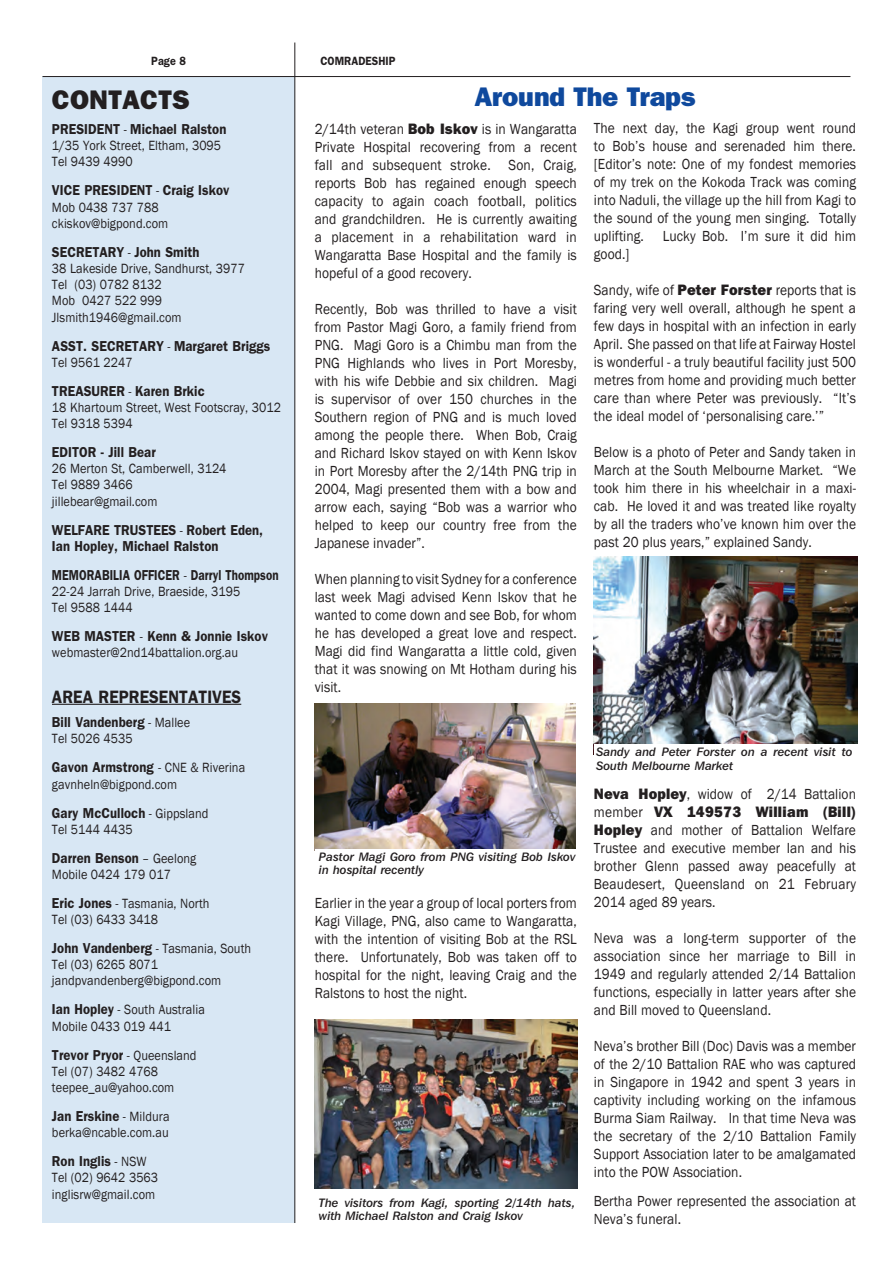
<style>
.page{position:relative;width:893px;height:1263px;background:#fff}
.page>*{position:absolute;margin:0;border:0;box-sizing:border-box;transform-origin:0 0}
.t1{font:800 27px "Franklin Gothic";letter-spacing:-.01em;color:#0f499d}
.t2{font:800 27px "Franklin Gothic";letter-spacing:.01em;color:#231f20}
.t3{font:600 18px "Franklin Gothic";color:#231f20;scale:.9 1}
.t4{font:15px/18px "Franklin Gothic";letter-spacing:.005em;color:#231f20;text-align:justify;scale:.9 1}
.t5{font:800 15px "Franklin Gothic IT Cby BT";letter-spacing:.025em;color:#231f20;scale:.95 1}
.t6{font:600 14.4px/16.2px "Franklin Gothic";letter-spacing:.005em;color:#231f20;scale:.9 1}
.t7{font:600 14.4px "Franklin Gothic";letter-spacing:.005em;color:#231f20;scale:.8 1}
.t8{font:13.8px/16.2px "Franklin Gothic";letter-spacing:.005em;color:#231f20;scale:.9 1}
.t9{font:12.15px/13.5px "Franklin Gothic IT Cby BT Med Ital";letter-spacing:.005em;color:#231f20}
.t10{font:600 12px "Franklin Gothic";letter-spacing:.005em;color:#231f20;scale:.9 1}
.s1{font-weight:400;font-size:13.8px}
.s2{font-family:"Franklin Gothic IT Cby BT";font-weight:800}
.s3{font-weight:600;font-size:14.4px}
.s4{font-family:"Franklin Gothic";font-weight:400}
</style>
<div class="page">
<img style="left:315px;top:704px;width:260px;height:145px">
<img style="left:315px;top:1019px;width:263px;height:170px">
<img style="left:594px;top:556px;width:264px;height:188px">
<div style="left:43px;top:77px;width:252px;height:1146px;background:#d8e7f4"></div>
<hr style="left:294px;top:43px;width:1px;height:1180px;background:#231f20">
<hr style="left:43px;top:76px;width:807px;height:1px;background:#231f20">
<hr style="left:52px;top:704px;width:189px;height:1px;background:#231f20">
<p class="t10" style="left:151px;top:54px;width:40px">Page 8</p>
<p class="t10" style="left:320px;top:54px;width:85px">COMRADESHIP</p>
<h1 class="t2" style="left:52px;top:84px;width:139px">CONTACTS</h1>
<p class="t6" style="left:52px;top:121px;width:19px">President</p>
<p class="t6" style="left:124px;top:121px;width:116px"><span class="s1">-</span> Michael Ralston</p>
<p class="t8" style="left:52px;top:138px;width:189px">1/35 York Street, Eltham, 3095<br>Tel 9439 4990</p>
<p class="t6" style="left:52px;top:182px;width:17px">Vice</p>
<p class="t6" style="left:84px;top:182px;width:19px">President</p>
<p class="t6" style="left:156px;top:182px;width:83px"><span class="s1">-</span> Craig Iskov</p>
<p class="t8" style="left:52px;top:199px;width:131px">Mob 0438 737 788 ckiskov@bigpond.com</p>
<p class="t6" style="left:52px;top:243px;width:19px">Secretar</p>
<p class="t6" style="left:117px;top:243px;width:94px">y <span class="s1">-</span> John Smith</p>
<p class="t8" style="left:52px;top:261px;width:216px">38 Lakeside Drive, Sandhurst, 3977<br>Tel (03) 0782 8132<br>Mob 0427 522 999<br>Jlsmith1946@gmail.com</p>
<p class="t6" style="left:52px;top:337px;width:63px">Asst. Secretar</p>
<p class="t6" style="left:156px;top:337px;width:128px">y <span class="s1">-</span> Margaret Briggs</p>
<p class="t8" style="left:52px;top:354px;width:91px">Tel 9561 2247</p>
<p class="t6" style="left:52px;top:382px;width:18px">Treas</p>
<p class="t6" style="left:92px;top:382px;width:20px">urer</p>
<p class="t6" style="left:129px;top:382px;width:86px"><span class="s1">-</span> Karen Brkic</p>
<p class="t8" style="left:52px;top:399px;width:256px">18 Khartoum Street, West Footscray, 3012<br>Tel 9318 5394</p>
<p class="t6" style="left:52px;top:444px;width:18px">Editor</p>
<p class="t6" style="left:101px;top:444px;width:62px">- Jill Bear</p>
<p class="t8" style="left:52px;top:461px;width:195px">26 Merton St, Camberwell, 3124<br>Tel 9889 3466 jillebear@gmail.com</p>
<p class="t6" style="left:52px;top:521px;width:47px">Welfare</p>
<p class="t6" style="left:114px;top:521px;width:37px">Trustees</p>
<h1 class="t1" style="left:475px;top:81px;width:222px">Around The Traps</h1>
<p class="t4" style="left:594px;top:119px;width:293px">The next day, the Kagi group went round to Bob’s house and serenaded him there. [Editor’s note: One of my fondest memories of my trek on the Kokoda Track was coming into Naduli, the village up the hill from Kagi to the sound of the young men singing. Totally uplifting.</p>
<p class="t4" style="left:315px;top:121px;width:293px">2/14th veteran <span class="s2">Bob Iskov</span> is in Wangaratta Private Hospital recovering from a recent fall and subsequent stroke. Son, Craig, reports Bob has regained enough speech capacity to again coach football, politics and grandchildren. He is currently awaiting a placement in a rehabilitation ward in Wangaratta Base Hospital and the family is hopeful of a good recovery.</p>
<p class="t4" style="left:315px;top:301px;width:293px">Recently, Bob was thrilled to have a visit from Pastor Magi Goro, a family friend from PNG. Magi Goro is a Chimbu man from the PNG Highlands who lives in Port Moresby, with his wife Debbie and six children. Magi is supervisor of over 150 churches in the Southern region of PNG and is much loved among the people there. When Bob, Craig and Richard Iskov stayed on with Kenn Iskov in Port Moresby after the 2/14th PNG trip in 2004, Magi presented them with a bow and arrow each, saying “Bob was a warrior who helped to keep our country free from the Japanese invader”.</p>
<p class="t4" style="left:315px;top:571px;width:293px">When planning to visit Sydney for a conference last week Magi advised Kenn Iskov that he wanted to come down and see Bob, for whom he has developed a great love and respect.<br>Magi did find Wangaratta a little cold, given that it was snowing on Mt Hotham during his visit.</p>
<p class="t4" style="left:663px;top:227px;width:216px">Lucky Bob. I’m sure it did him</p>
<p class="t4" style="left:594px;top:245px;width:41px">good.]</p>
<p class="t4" style="left:594px;top:281px;width:293px">Sandy, wife of <span class="s2">Peter Forster</span> reports that is faring very well overall, although he spent a few days in hospital with an infection in early April. She passed on that life at Fairway Hostel is wonderful - a truly beautiful facility just 500 metres from home and providing much better care than where Peter was previously. “It’s the ideal model of ‘personalising care.’”</p>
<p class="t4" style="left:594px;top:443px;width:293px">Below is a photo of Peter and Sandy taken in March at the South Melbourne Market. “We took him there in his wheelchair in a maxi&shy;cab. He loved it and was treated like royalty by all the traders who’ve known him over the past 20 plus years,” explained Sandy.</p>
<p class="t6" style="left:52px;top:521px;width:236px;text-indent:128px"><span class="s1">-</span> Robert Eden,<br>Ian Hopley, Michael Ralston</p>
<p class="t7" style="left:52px;top:566px;width:23px">Memorabilia</p>
<p class="t7" style="left:134px;top:566px;width:182px">OffICER <span class="s1">-</span> Darryl Thompson</p>
<p class="t8" style="left:52px;top:584px;width:211px">22-24 Jarrah Drive, Braeside, 3195<br>Tel 9588 1444</p>
<p class="t6" style="left:52px;top:628px;width:59px">Web Master</p>
<p class="t6" style="left:140px;top:628px;width:144px"><span class="s1">-</span> Kenn &amp; Jonnie Iskov</p>
<p class="t8" style="left:52px;top:645px;width:208px">webmaster@2nd14battalion.org.au</p>
<p class="t3" style="left:52px;top:686px;width:24px">Area</p>
<p class="t3" style="left:99px;top:686px;width:12px">representatives</p>
<p class="t6" style="left:52px;top:714px;width:155px">Bill Vandenberg <span class="s1">- Mallee</span></p>
<p class="t8" style="left:52px;top:731px;width:91px">Tel 5026 4535</p>
<p class="t6" style="left:52px;top:759px;width:216px">Gavon Armstrong <span class="s1">- CNE &amp; Riverina</span></p>
<p class="t8" style="left:52px;top:776px;width:141px">gavnheln@bigpond.com</p>
<p class="t6" style="left:52px;top:804px;width:175px">Gary McCulloch <span class="s1">- Gippsland</span></p>
<p class="t8" style="left:52px;top:821px;width:91px">Tel 5144 4435</p>
<p class="t6" style="left:52px;top:849px;width:162px">Darren Benson <span class="s1">– Geelong</span></p>
<p class="t8" style="left:52px;top:860px;width:177px;line-height:29px">Mobile 0424 179 017<br><span class="s3">Eric Jones</span> - Tasmania, North</p>
<p class="t8" style="left:52px;top:905px;width:223px;line-height:29px">Tel (03) 6433 3418<br><span class="s3">John Vandenberg</span> - Tasmania, South</p>
<p class="t8" style="left:52px;top:957px;width:190px">Tel (03) 6265 8071 jandpvandenberg@bigpond.com</p>
<p class="t8" style="left:52px;top:1002px;width:171px"><span class="s3">Ian Hopley</span> - South Australia<br>Mobile 0433 019 441</p>
<p class="t6" style="left:52px;top:1046px;width:162px">Trevor Pryor <span class="s1">- Queensland</span></p>
<p class="t8" style="left:52px;top:1063px;width:137px">Tel (07) 3482 4768 teepee_au@yahoo.com</p>
<p class="t6" style="left:52px;top:1107px;width:132px">Jan Erskine <span class="s1">- Mildura</span></p>
<p class="t8" style="left:52px;top:1125px;width:131px">berka@ncable.com.au</p>
<p class="t6" style="left:52px;top:1153px;width:107px">Ron Inglis <span class="s1">- NSW</span></p>
<p class="t8" style="left:52px;top:1170px;width:120px">Tel (02) 9642 3563 inglisrw@gmail.com</p>
<p class="t9" style="left:596px;top:745px;width:258px">Sandy and Peter Forster on a recent visit to<br>South Melbourne Market</p>
<p class="t4" style="left:594px;top:785px;width:293px"><span class="s2">Neva Hopley</span>, widow of 2/14 Battalion</p>
<p class="t5" style="left:594px;top:802px;width:277px"><span class="s4">member</span> VX 149573 William (Bill)</p>
<p class="t4" style="left:594px;top:821px;width:293px"><span class="s2">Hopley</span> and mother of Battalion Welfare Trustee and executive member Ian and his brother Glenn passed away peacefully at Beaudesert, Queensland on 21 February 2014 aged 89 years.</p>
<p class="t4" style="left:594px;top:929px;width:293px">Neva was a long-term supporter of the association since her marriage to Bill in 1949 and regularly attended 2/14 Battalion functions, especially in latter years after she and Bill moved to Queensland.</p>
<p class="t4" style="left:594px;top:1037px;width:293px">Neva’s brother Bill (Doc) Davis was a member of the 2/10 Battalion RAE who was captured in Singapore in 1942 and spent 3 years in captivity including working on the infamous Burma Siam Railway. In that time Neva was the secretary of the 2/10 Battalion Family Support Association later to be amalgamated into the POW Association.</p>
<p class="t4" style="left:594px;top:1192px;width:293px">Bertha Power represented the association at<br>Neva’s funeral.</p>
<p class="t9" style="left:319px;top:849px;width:258px">Pastor Magi Goro from PNG visiting Bob Iskov in hospital recently</p>
<p class="t4" style="left:315px;top:895px;width:293px">Earlier in the year a group of local porters from Kagi Village, PNG, also came to Wangaratta, with the intention of visiting Bob at the RSL there. Unfortunately, Bob was taken off to hospital for the night, leaving Craig and the Ralstons to host the night.</p>
<p class="t9" style="left:319px;top:1195px;width:258px">The visitors from Kagi, sporting 2/14th hats, with Michael Ralston and Craig Iskov</p>
</div>
